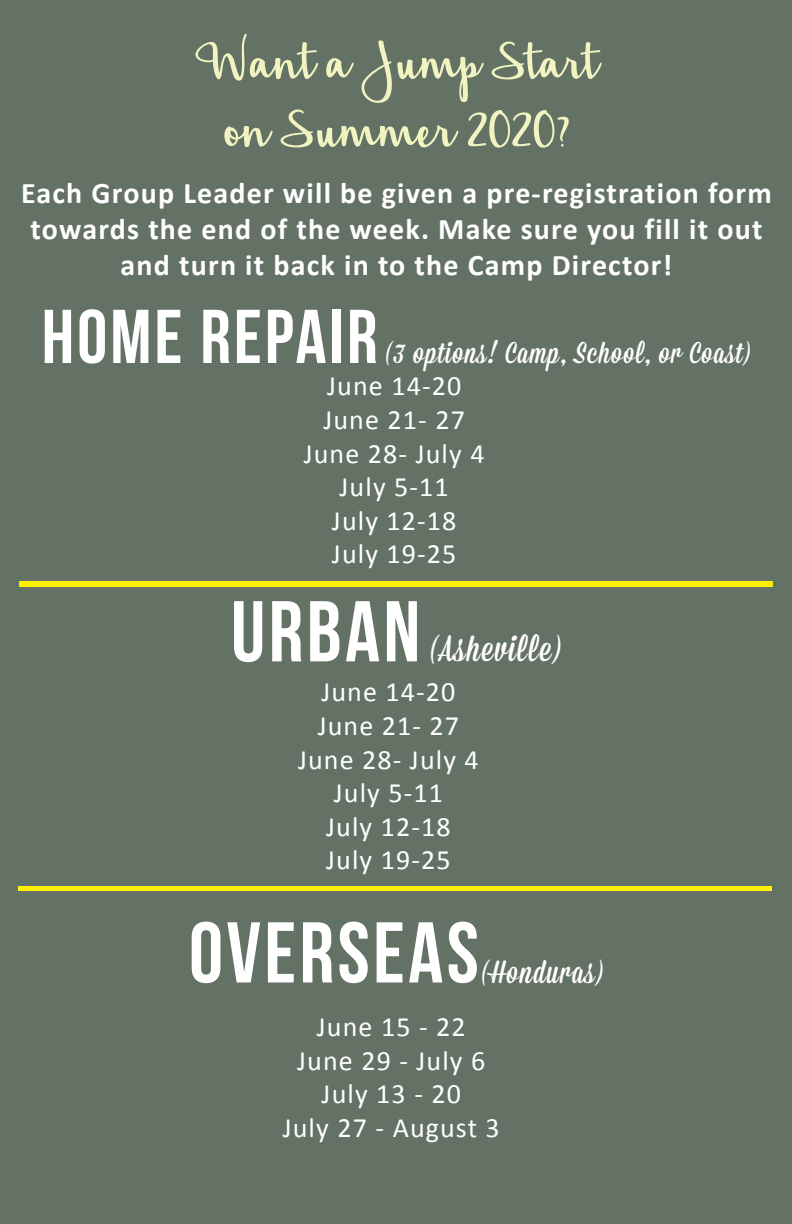
<style>
.page{position:relative;width:792px;height:1224px;background:#647266}
.page>*{position:absolute;margin:0;border:0;box-sizing:border-box;transform-origin:0 0}
.t1{font:86px "Bebas Neue";letter-spacing:.04em;color:#fff}
.t2{font:82px "Hickory Jack";color:#f1f4c1}
.t3{font:76px "Bebas Neue";letter-spacing:.04em;color:#fff}
.t4{font:36px "Mission Script";letter-spacing:.04em;color:#fff}
.t5{font:32px "Mission Script";letter-spacing:.04em;color:#fff}
.t6{font:700 30px/36px "Calibri";letter-spacing:.04em;color:#fff;text-align:center}
.t7{font:30px "Mission Script";letter-spacing:.04em;color:#fff}
.t8{font:28px "Calibri";letter-spacing:.04em;color:#fff}
</style>
<div class="page">
<div style="left:19px;top:581px;width:754px;height:6px;background:#fff101"></div>
<hr style="left:18px;top:886px;width:754px;height:4px;background:#fff101">
<p class="t2" style="left:195px;top:22px;width:404px">Want a Jump Start</p>
<p class="t2" style="left:223px;top:90px;width:348px">on Summer 2020?</p>
<p class="t6" style="left:21px;top:173px;width:752px">Each Group Leader will be given a pre-registration form towards the end of the week. Make sure you fill it out and turn it back in to the Camp Director!</p>
<p class="t3" style="left:42px;top:295px;width:337px">HOME REPAIR</p>
<p class="t7" style="left:386px;top:335px;width:366px">(3 options! Camp, School, or Coast)</p>
<p class="t8" style="left:327px;top:369px;width:136px">June 14-20</p>
<p class="t8" style="left:323px;top:402px;width:143px">June 21- 27</p>
<p class="t8" style="left:304px;top:436px;width:182px">June 28- July 4</p>
<p class="t8" style="left:340px;top:470px;width:111px">July 5-11</p>
<p class="t8" style="left:332px;top:503px;width:126px">July 12-18</p>
<p class="t8" style="left:332px;top:537px;width:126px">July 19-25</p>
<p class="t1" style="left:231px;top:584px;width:191px">URBAN</p>
<p class="t4" style="left:431px;top:627px;width:132px">(Asheville)</p>
<p class="t8" style="left:321px;top:675px;width:136px">June 14-20</p>
<p class="t8" style="left:318px;top:708px;width:143px">June 21- 27</p>
<p class="t8" style="left:298px;top:742px;width:182px">June 28- July 4</p>
<p class="t8" style="left:334px;top:776px;width:111px">July 5-11</p>
<p class="t8" style="left:326px;top:809px;width:126px">July 12-18</p>
<p class="t8" style="left:326px;top:843px;width:126px">July 19-25</p>
<p class="t1" style="left:189px;top:906px;width:291px">OVERSEAS</p>
<p class="t5" style="left:482px;top:952px;width:122px">(Honduras)</p>
<p class="t8" style="left:317px;top:1010px;width:150px">June 15 - 22</p>
<p class="t8" style="left:297px;top:1043px;width:190px">June 29 - July 6</p>
<p class="t8" style="left:322px;top:1077px;width:141px">July 13 - 20</p>
<p class="t8" style="left:283px;top:1110px;width:219px">July 27 - August 3</p>
</div>
